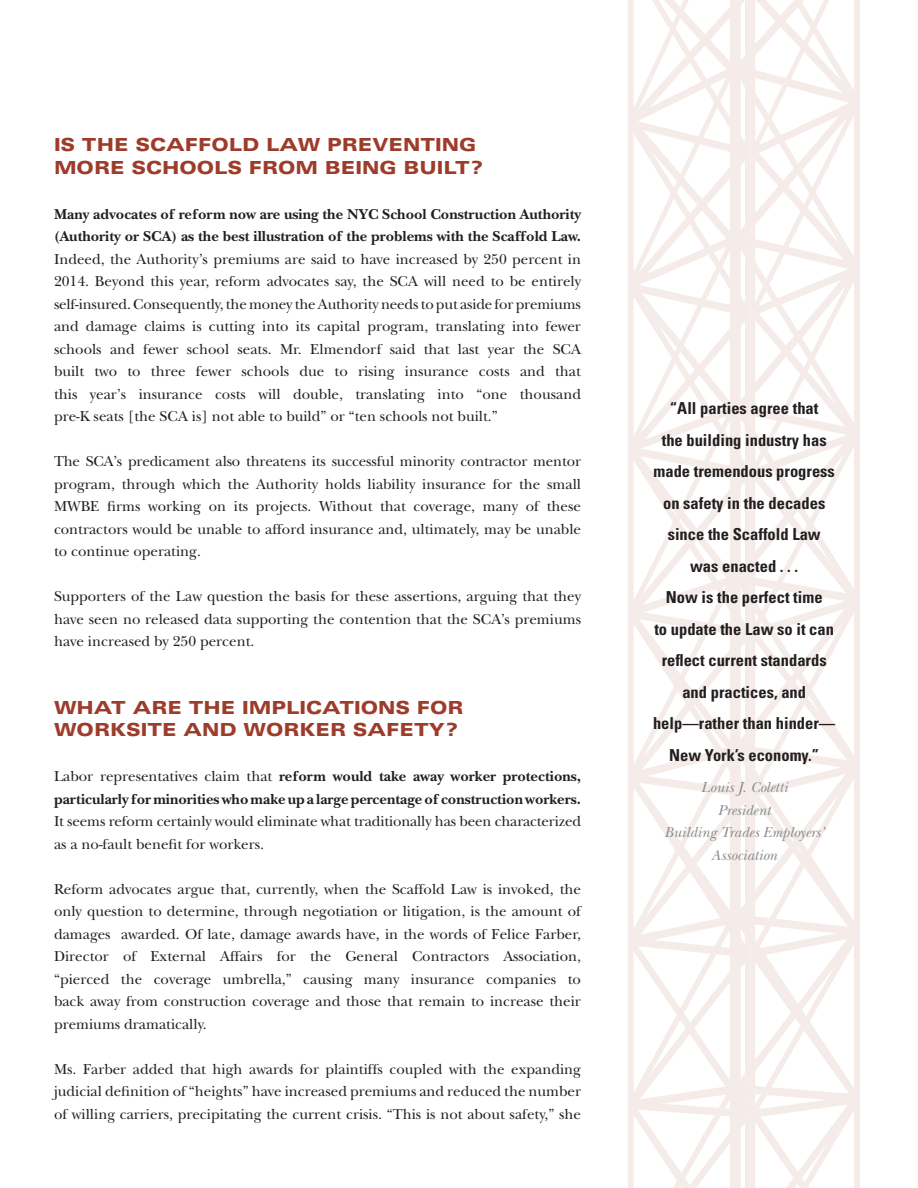
<style>
.page{position:relative;width:918px;height:1188px;background:#fff}
.page>*{position:absolute;margin:0;border:0;box-sizing:border-box;transform-origin:0 0}
.t1{font:900 expanded 18px/22.5px "Univers LT Std";color:#9d3c2b}
.t2{font:700 condensed 16.5px/31.5px "Univers LT Std";color:#231f20;text-align:center}
.t3{font:15px/22.5px "New Baskerville Std";color:#231f20;text-align:justify}
.t4{font:700 15px/22.5px "New Baskerville Std";color:#231f20}
.t5{font:italic 15px/22.5px "New Baskerville Std";color:#8a8c8e;text-align:center}
.s1{font-weight:400}
</style>
<div class="page">
<svg style="left:628px;top:0;width:107px;height:1188px"></svg>
<svg style="left:735px;top:0;width:125px;height:1188px"></svg>
<p class="t1" style="left:54px;top:133px;width:431px">IS THE SCAFFOLD LAW PREVENTING<br>MORE SCHOOLS FROM BEING BUILT?</p>
<p class="t4" style="left:54px;top:203px;width:529px">Many advocates of reform now are using the NYC School Construction Authority (Authority or SCA) as the best illustration of the problems with the Scaffold Law.</p>
<p class="t3" style="left:54px;top:248px;width:529px">Indeed, the Authority’s premiums are said to have increased by 250 percent in 2014. Beyond this year, reform advocates say, the SCA will need to be entirely self-insured. Consequently, the money the Authority needs to put aside for premiums and damage claims is cutting into its capital program, translating into fewer schools and fewer school seats. Mr. Elmendorf said that last year the SCA built two to three fewer schools due to rising insurance costs and that this year’s insurance costs will double, translating into “one thousand pre-K seats [the SCA is] not able to build” or “ten schools not built.”</p>
<p class="t3" style="left:54px;top:450px;width:529px">The SCA’s predicament also threatens its successful minority contractor mentor program, through which the Authority holds liability insurance for the small MWBE firms working on its projects. Without that coverage, many of these contractors would be unable to afford insurance and, ultimately, may be unable to continue operating.</p>
<p class="t3" style="left:54px;top:585px;width:529px">Supporters of the Law question the basis for these assertions, arguing that they have seen no released data supporting the contention that the SCA’s premiums have increased by 250 percent.</p>
<p class="t1" style="left:54px;top:696px;width:411px">WHAT ARE THE IMPLICATIONS FOR<br>WORKSITE AND WORKER SAFETY?</p>
<p class="t4" style="left:54px;top:765px;width:529px"><span class="s1">Labor representatives claim that</span> reform would take away worker protections, particularly for minorities who make up a large percentage of construction workers.</p>
<p class="t3" style="left:54px;top:810px;width:529px">It seems reform certainly would eliminate what traditionally has been characterized as a no-fault benefit for workers.</p>
<p class="t3" style="left:54px;top:878px;width:529px">Reform advocates argue that, currently, when the Scaffold Law is invoked, the only question to determine, through negotiation or litigation, is the amount of damages awarded. Of late, damage awards have, in the words of Felice Farber, Director of External Affairs for the General Contractors Association, “pierced the coverage umbrella,” causing many insurance companies to back away from construction coverage and those that remain to increase their premiums dramatically.</p>
<p class="t3" style="left:54px;top:1058px;width:529px">Ms. Farber added that high awards for plaintiffs coupled with the expanding judicial definition of “heights” have increased premiums and reduced the number of willing carriers, precipitating the current crisis. “This is not about safety,” she</p>
<p class="t2" style="left:653px;top:393px;width:184px">“All parties agree that<br>the building industry has made tremendous progress on safety in the decades since the Scaffold Law was enacted . . .<br>Now is the perfect time<br>to update the Law so it can reflect current standards and practices, and help—rather than hinder—<br>New York’s economy.”</p>
<p class="t5" style="left:664px;top:776px;width:161px">Louis J. Coletti<br>President<br>Building Trades Employers’<br>Association</p>
</div>
